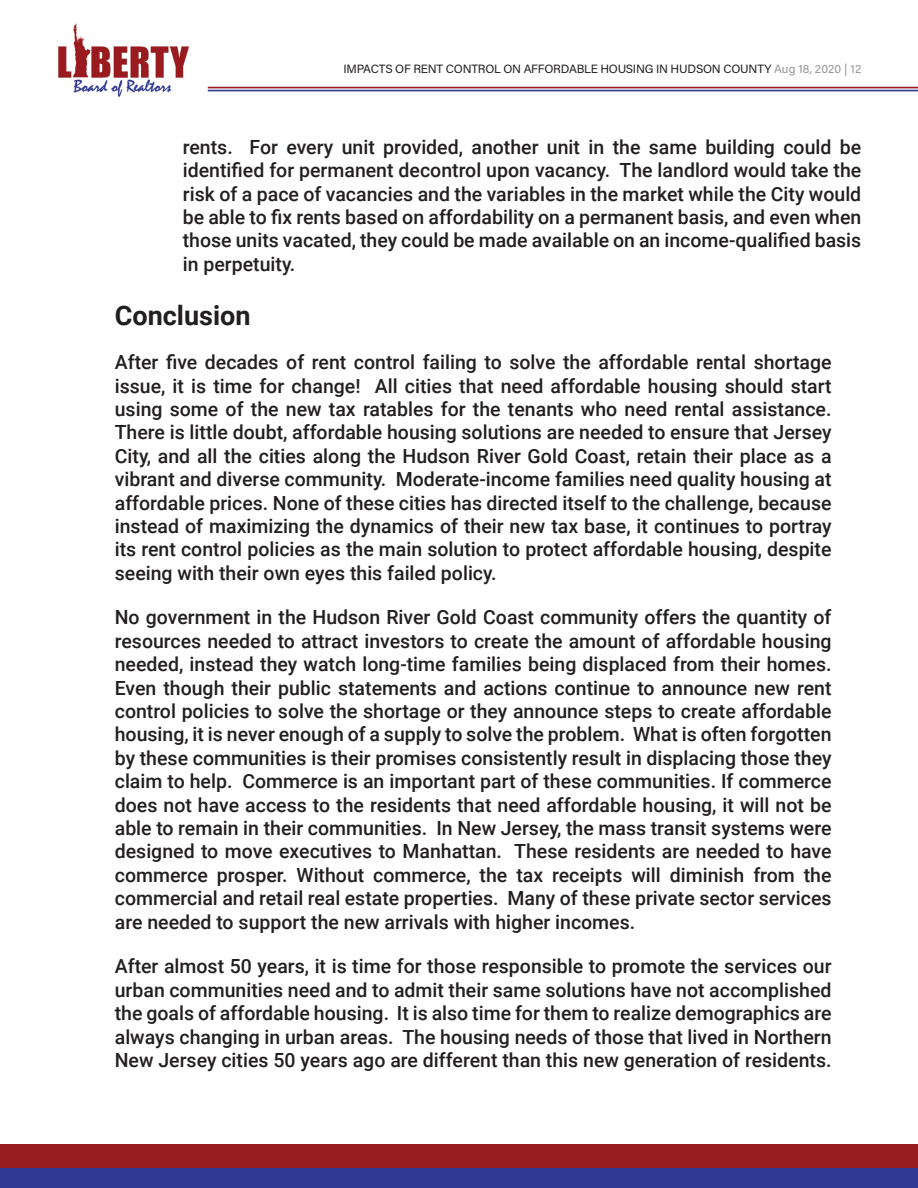
<style>
.page{position:relative;width:918px;height:1188px;background:#fff}
.page>*{position:absolute;margin:0;border:0;box-sizing:border-box;transform-origin:0 0}
.t1{font:700 27px "Roboto";color:#231f20}
.t2{font:500 19.5px/23.4px "Roboto";color:#231f20;text-align:justify}
.t3{font:12px "Acumin Pro";letter-spacing:-.015em;color:#231f20}
.s1{color:#939598}
</style>
<div class="page">
<img style="left:207px;top:86px;width:711px;height:6px">
<img style="left:58px;top:23px;width:132px;height:74px">
<div style="left:0;top:1145px;width:918px;height:43px;background:#991c1f"></div>
<div style="left:0;top:1168px;width:918px;height:20px;background:#2f3a94"></div>
<p class="t3" style="left:343px;top:60px;width:519px">IMPACTS OF RENT CONTROL ON AFFORDABLE HOUSING IN HUDSON COUNTY <span class="s1">Aug 18, 2020 | 12</span></p>
<p class="t2" style="left:183px;top:135px;width:680px">rents. For every unit provided, another unit in the same building could be identified for permanent decontrol upon vacancy. The landlord would take the risk of a pace of vacancies and the variables in the market while the City would be able to fix rents based on affordability on a permanent basis, and even when those units vacated, they could be made available on an income-qualified basis in perpetuity.</p>
<h1 class="t1" style="left:115px;top:296px;width:137px">Conclusion</h1>
<p class="t2" style="left:115px;top:350px;width:718px">After five decades of rent control failing to solve the affordable rental shortage issue, it is time for change! All cities that need affordable housing should start using some of the new tax ratables for the tenants who need rental assistance.<br>There is little doubt, affordable housing solutions are needed to ensure that Jersey City, and all the cities along the Hudson River Gold Coast, retain their place as a vibrant and diverse community. Moderate-income families need quality housing at affordable prices. None of these cities has directed itself to the challenge, because instead of maximizing the dynamics of their new tax base, it continues to portray its rent control policies as the main solution to protect affordable housing, despite seeing with their own eyes this failed policy.</p>
<p class="t2" style="left:115px;top:605px;width:718px">No government in the Hudson River Gold Coast community offers the quantity of resources needed to attract investors to create the amount of affordable housing needed, instead they watch long-time families being displaced from their homes.<br>Even though their public statements and actions continue to announce new rent control policies to solve the shortage or they announce steps to create affordable housing, it is never enough of a supply to solve the problem. What is often forgotten by these communities is their promises consistently result in displacing those they claim to help. Commerce is an important part of these communities. If commerce does not have access to the residents that need affordable housing, it will not be able to remain in their communities. In New Jersey, the mass transit systems were designed to move executives to Manhattan. These residents are needed to have commerce prosper. Without commerce, the tax receipts will diminish from the commercial and retail real estate properties. Many of these private sector services are needed to support the new arrivals with higher incomes.</p>
<p class="t2" style="left:115px;top:954px;width:718px">After almost 50 years, it is time for those responsible to promote the services our urban communities need and to admit their same solutions have not accomplished the goals of affordable housing. It is also time for them to realize demographics are always changing in urban areas. The housing needs of those that lived in Northern New Jersey cities 50 years ago are different than this new generation of residents.</p>
</div>
